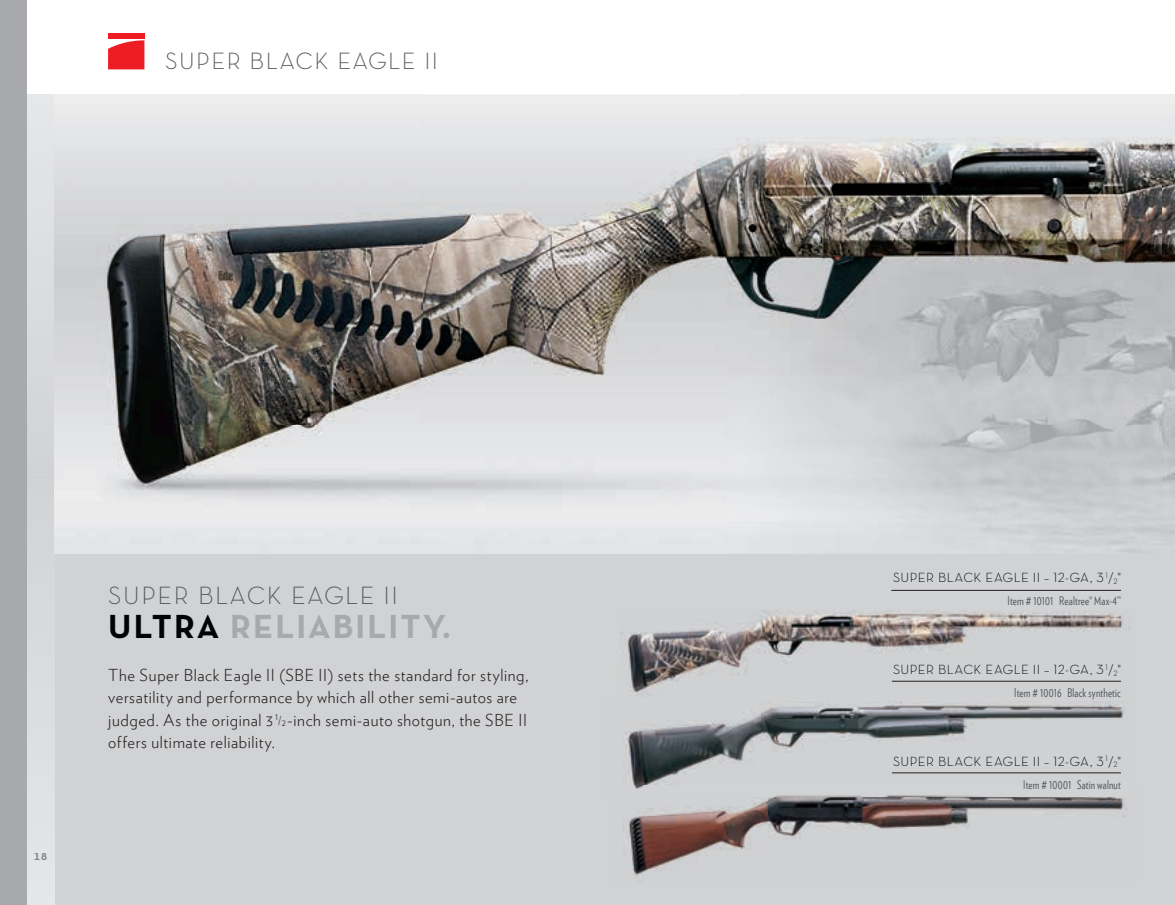
<style>
.page{position:relative;width:1175px;height:905px;background:#fff}
.page>*{position:absolute;margin:0;border:0;box-sizing:border-box;transform-origin:0 0}
.t1{font:34.05px "Neutra Text TF Bold SC Alt";letter-spacing:.06em;color:#a8a9ad}
.t2{font:25.5px "Neutra Text Light Alt";letter-spacing:.06em;color:#57585a}
.t3{font:24px "Neutra Text Light Alt";letter-spacing:.06em;color:#57585a}
.t4{font:300 16.5px/22.5px "Verlag";letter-spacing:.035em;color:#231f20}
.t5{font:13.5px "Neutra Text Light Alt";letter-spacing:.03em;color:#010203}
.t6{font:13.5px "Neutra Text TF Demi SC";color:#808285}
.t7{font:12px "Verlag Condensed";letter-spacing:.015em;color:#57585a;scale:.9 1}
.s1{color:#010203}
.s2{font-size:9.6px}
</style>
<div class="page">
<div style="left:54px;top:95px;width:1121px;height:810px;background:#d1d2d4"></div>
<div style="left:0;top:0;width:27px;height:905px;background:#a8a9ad"></div>
<div style="left:27px;top:95px;width:25px;height:330px;background:#dcdddf"></div>
<div style="left:27px;top:523px;width:27px;height:382px;background:#dcdddf"></div>
<img style="left:54px;top:425px;width:673px;height:129px">
<img style="left:727px;top:523px;width:448px;height:31px">
<img style="left:622px;top:611px;width:508px;height:84px">
<img style="left:623px;top:711px;width:139px;height:74px">
<img style="left:762px;top:701px;width:363px;height:73px">
<img style="left:623px;top:796px;width:461px;height:86px">
<img style="left:1084px;top:797px;width:43px;height:20px">
<img style="left:634px;top:785px;width:337px;height:11px">
<hr style="left:891px;top:590px;width:230px;height:1px;background:#231f20">
<hr style="left:892px;top:772px;width:229px;height:1px;background:#231f20">
<hr style="left:892px;top:681px;width:229px;height:1px;background:#231f20">
<img style="left:727px;top:425px;width:434px;height:98px">
<img style="left:1161px;top:94px;width:14px;height:400px">
<img style="left:54px;top:95px;width:685px;height:330px">
<img style="left:739px;top:95px;width:422px;height:84px">
<img style="left:727px;top:179px;width:434px;height:246px">
<div style="left:108px;top:33px;width:36px;height:6px;background:#ee1d23"></div>
<svg style="left:108px;top:40px;width:36px;height:29px"></svg>
<h3 class="t3" style="left:165px;top:47px;width:274px">SUPER BLACK EAGLE II</h3>
<p class="t6" style="left:34px;top:847px;width:15px">18</p>
<h2 class="t2" style="left:108px;top:580px;width:291px">SUPER BLACK EAGLE II</h2>
<h1 class="t1" style="left:108px;top:605px;width:343px"><span class="s1">ULTRA</span> RELIABILITY.</h1>
<p class="t4" style="left:108px;top:662px;width:421px">The Super Black Eagle II (SBE II) sets the standard for styling, versatility and performance by which all other semi-autos are judged. As the original 3 <sup>1/</sup><span class="s2">2</span>-inch semi-auto shotgun, the SBE II offers ultimate reliability.</p>
<p class="t5" style="left:893px;top:569px;width:229px">SUPER BLACK EAGLE II – 12-GA, 3 <sup>1</sup>/<sub>2</sub>"</p>
<p class="t7" style="left:1007px;top:592px;width:127px">Item # 10101 Realtree® Max-4™</p>
<p class="t5" style="left:893px;top:661px;width:229px">SUPER BLACK EAGLE II – 12-GA, 3 <sup>1</sup>/<sub>2</sub>"</p>
<p class="t7" style="left:1014px;top:684px;width:120px">Item # 10016 Black synthetic</p>
<p class="t5" style="left:893px;top:753px;width:229px">SUPER BLACK EAGLE II – 12-GA, 3 <sup>1</sup>/<sub>2</sub>"</p>
<p class="t7" style="left:1023px;top:776px;width:110px">Item # 10001 Satin walnut</p>
</div>
